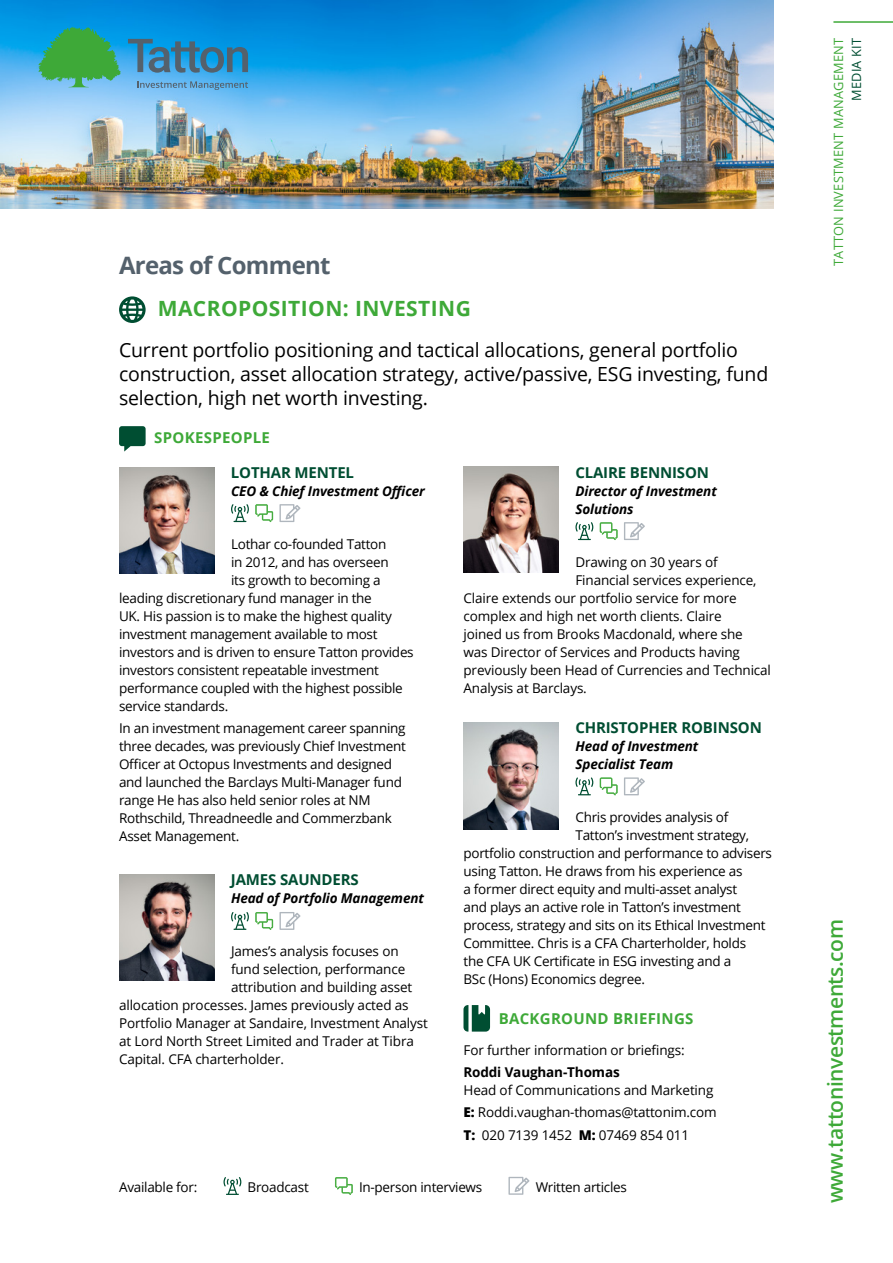
<style>
.page{position:relative;width:893px;height:1263px;background:#fff}
.page>*{position:absolute;margin:0;border:0;box-sizing:border-box;transform-origin:0 0}
.t1{font:700 24px "Open Sans";letter-spacing:-.03em;color:#54616c}
.t2{font:600 21px "Open Sans";letter-spacing:-.02em;color:#3ea938}
.t3{font:700 21px "Open Sans";letter-spacing:.02em;color:#3ea938}
.t4{font:19.5px/24px "Open Sans";letter-spacing:-.01em;color:#000}
.t5{font:700 15px "Open Sans";letter-spacing:-.01em;color:#004e32}
.t6{font:700 15px "Open Sans";letter-spacing:.02em;color:#3ea938}
.t7{font:13.5px/18px "Open Sans";letter-spacing:-.02em;color:#000}
.t8{font:italic 700 13.5px/18px "Open Sans";letter-spacing:-.01em;color:#000}
.t9{font:700 13.5px "Open Sans";letter-spacing:-.01em;color:#000}
.t10{font:12.75px "Open Sans";letter-spacing:.02em;color:#3ea938}
.t11{font:12.75px "Open Sans";letter-spacing:.02em;color:#004e32}
.s1{font-weight:800}
</style>
<div class="page">
<svg style="left:119px;top:296px;width:27px;height:27px"></svg>
<svg style="left:119px;top:426px;width:27px;height:26px"></svg>
<img style="left:119px;top:467px;width:95px;height:107px">
<svg style="left:231px;top:504px;width:18px;height:18px"></svg>
<svg style="left:255px;top:504px;width:18px;height:18px"></svg>
<svg style="left:279px;top:504px;width:21px;height:18px"></svg>
<img style="left:119px;top:874px;width:95px;height:107px">
<svg style="left:231px;top:912px;width:18px;height:18px"></svg>
<svg style="left:255px;top:912px;width:18px;height:18px"></svg>
<svg style="left:279px;top:912px;width:21px;height:18px"></svg>
<img style="left:463px;top:466px;width:95px;height:107px">
<svg style="left:575px;top:522px;width:18px;height:18px"></svg>
<svg style="left:600px;top:522px;width:18px;height:18px"></svg>
<svg style="left:624px;top:522px;width:21px;height:18px"></svg>
<img style="left:463px;top:723px;width:95px;height:106px">
<svg style="left:575px;top:777px;width:18px;height:18px"></svg>
<svg style="left:600px;top:777px;width:18px;height:18px"></svg>
<svg style="left:624px;top:777px;width:21px;height:18px"></svg>
<svg style="left:463px;top:1005px;width:27px;height:26px"></svg>
<img style="left:0;top:0;width:774px;height:208px">
<svg style="left:38px;top:27px;width:83px;height:60px;background:#3aaa79"></svg>
<svg style="left:128px;top:39px;width:120px;height:34px;background:#3086b5"></svg>
<svg style="left:137px;top:81px;width:111px;height:9px"></svg>
<svg style="left:223px;top:1177px;width:18px;height:18px"></svg>
<svg style="left:335px;top:1177px;width:18px;height:18px"></svg>
<svg style="left:508px;top:1177px;width:21px;height:18px"></svg>
<hr style="left:119px;top:1170px;width:655px;height:1px;background:#afb6bd">
<hr style="left:119px;top:1203px;width:655px;height:1px;background:#afb6bd">
<hr style="left:833px;top:21px;width:60px;height:2px;background:#3ea938">
<h1 class="t1" style="left:119px;top:248px;width:213px">Areas of Comment</h1>
<h2 class="t3" style="left:158px;top:293px;width:315px">MACROPOSITION: INVESTING</h2>
<h3 class="t4" style="left:119px;top:337px;width:651px">Current portfolio positioning and tactical allocations, general portfolio construction, asset allocation strategy, active/passive, ESG investing, fund selection, high net worth investing.</h3>
<p class="t6" style="left:154px;top:426px;width:117px">SPOKESPEOPLE</p>
<p class="t5" style="left:231px;top:461px;width:125px">LOTHAR MENTEL</p>
<p class="t8" style="left:231px;top:481px;width:195px">CEO &amp; Chief Investment Officer</p>
<p class="t7" style="left:231px;top:534px;width:157px">Lothar co-founded Tatton</p>
<p class="t7" style="left:231px;top:552px;width:159px">in 2012, and has overseen</p>
<p class="t7" style="left:231px;top:570px;width:151px">its growth to becoming a</p>
<p class="t7" style="left:119px;top:588px;width:254px">leading discretionary fund manager in the</p>
<p class="t7" style="left:119px;top:606px;width:274px">UK. His passion is to make the highest quality</p>
<p class="t7" style="left:119px;top:624px;width:260px">investment management available to most</p>
<p class="t7" style="left:119px;top:642px;width:296px">investors and is driven to ensure Tatton provides</p>
<p class="t7" style="left:119px;top:660px;width:261px">investors consistent repeatable investment</p>
<p class="t7" style="left:119px;top:678px;width:285px">performance coupled with the highest possible</p>
<p class="t7" style="left:119px;top:696px;width:111px">service standards.</p>
<p class="t7" style="left:119px;top:718px;width:288px">In an investment management career spanning three decades, was previously Chief Investment Officer at Octopus Investments and designed and launched the Barclays Multi-Manager fund range He has also held senior roles at NM Rothschild, Threadneedle and Commerzbank Asset Management.</p>
<p class="t5" style="left:231px;top:869px;width:129px">JAMES SAUNDERS</p>
<p class="t8" style="left:231px;top:889px;width:194px">Head of Portfolio Management</p>
<p class="t7" style="left:231px;top:942px;width:169px">James’s analysis focuses on</p>
<p class="t7" style="left:231px;top:960px;width:176px">fund selection, performance</p>
<p class="t7" style="left:231px;top:978px;width:183px">attribution and building asset</p>
<p class="t7" style="left:119px;top:996px;width:291px">allocation processes. James previously acted as</p>
<p class="t7" style="left:119px;top:1014px;width:310px">Portfolio Manager at Sandaire, Investment Analyst</p>
<p class="t7" style="left:119px;top:1032px;width:296px">at Lord North Street Limited and Trader at Tibra</p>
<p class="t7" style="left:119px;top:1050px;width:166px">Capital. CFA charterholder.</p>
<p class="t5" style="left:575px;top:461px;width:135px">CLAIRE BENNISON</p>
<p class="t8" style="left:575px;top:481px;width:143px">Director of Investment<br>Solutions</p>
<p class="t7" style="left:575px;top:552px;width:144px">Drawing on 30 years of</p>
<p class="t7" style="left:575px;top:570px;width:183px">Financial services experience,</p>
<p class="t7" style="left:463px;top:588px;width:275px">Claire extends our portfolio service for more</p>
<p class="t7" style="left:463px;top:606px;width:260px">complex and high net worth clients. Claire</p>
<p class="t7" style="left:463px;top:624px;width:281px">joined us from Brooks Macdonald, where she</p>
<p class="t7" style="left:463px;top:642px;width:278px">was Director of Services and Products having</p>
<p class="t7" style="left:463px;top:660px;width:309px">previously been Head of Currencies and Technical</p>
<p class="t7" style="left:463px;top:678px;width:125px">Analysis at Barclays.</p>
<p class="t5" style="left:575px;top:717px;width:188px">CHRISTOPHER ROBINSON</p>
<p class="t8" style="left:575px;top:737px;width:124px">Head of Investment<br>Specialist Team</p>
<p class="t7" style="left:575px;top:808px;width:154px">Chris provides analysis of</p>
<p class="t7" style="left:575px;top:826px;width:175px">Tatton’s investment strategy,</p>
<p class="t7" style="left:463px;top:844px;width:310px">portfolio construction and performance to advisers</p>
<p class="t7" style="left:463px;top:862px;width:280px">using Tatton. He draws from his experience as</p>
<p class="t7" style="left:463px;top:880px;width:275px">a former direct equity and multi-asset analyst</p>
<p class="t7" style="left:463px;top:898px;width:279px">and plays an active role in Tatton’s investment</p>
<p class="t7" style="left:463px;top:916px;width:303px">process, strategy and sits on its Ethical Investment</p>
<p class="t7" style="left:463px;top:934px;width:284px">Committee. Chris is a CFA Charterholder, holds</p>
<p class="t7" style="left:463px;top:952px;width:269px">the CFA UK Certificate in ESG investing and a</p>
<p class="t7" style="left:463px;top:969px;width:183px">BSc (Hons) Economics degree.</p>
<p class="t6" style="left:499px;top:1008px;width:196px">BACKGROUND BRIEFINGS</p>
<p class="t7" style="left:463px;top:1041px;width:223px">For further information or briefings:</p>
<p class="t9" style="left:463px;top:1063px;width:158px">Roddi Vaughan-Thomas</p>
<p class="t7" style="left:463px;top:1079px;width:255px;line-height:22.2px">Head of Communications and Marketing<br><span class="s1">E:</span> Roddi.vaughan-thomas@tattonim.com<br><span class="s1">T:</span> 020 7139 1452 <span class="s1">M:</span> 07469 854 011</p>
<p class="t7" style="left:119px;top:1177px;width:80px">Available for:</p>
<p class="t7" style="left:248px;top:1177px;width:63px">Broadcast</p>
<p class="t7" style="left:359px;top:1177px;width:125px">In-person interviews</p>
<p class="t7" style="left:536px;top:1177px;width:93px">Written articles</p>
<p class="t10" style="left:830px;top:266px;width:230px;rotate:-90deg">TATTON INVESTMENT MANAGEMENT</p>
<p class="t11" style="left:848px;top:101px;width:65px;rotate:-90deg">MEDIA KIT</p>
<h2 class="t2" style="left:821px;top:1203px;width:286px;rotate:-90deg">www.tattoninvestments.com</h2>
</div>
